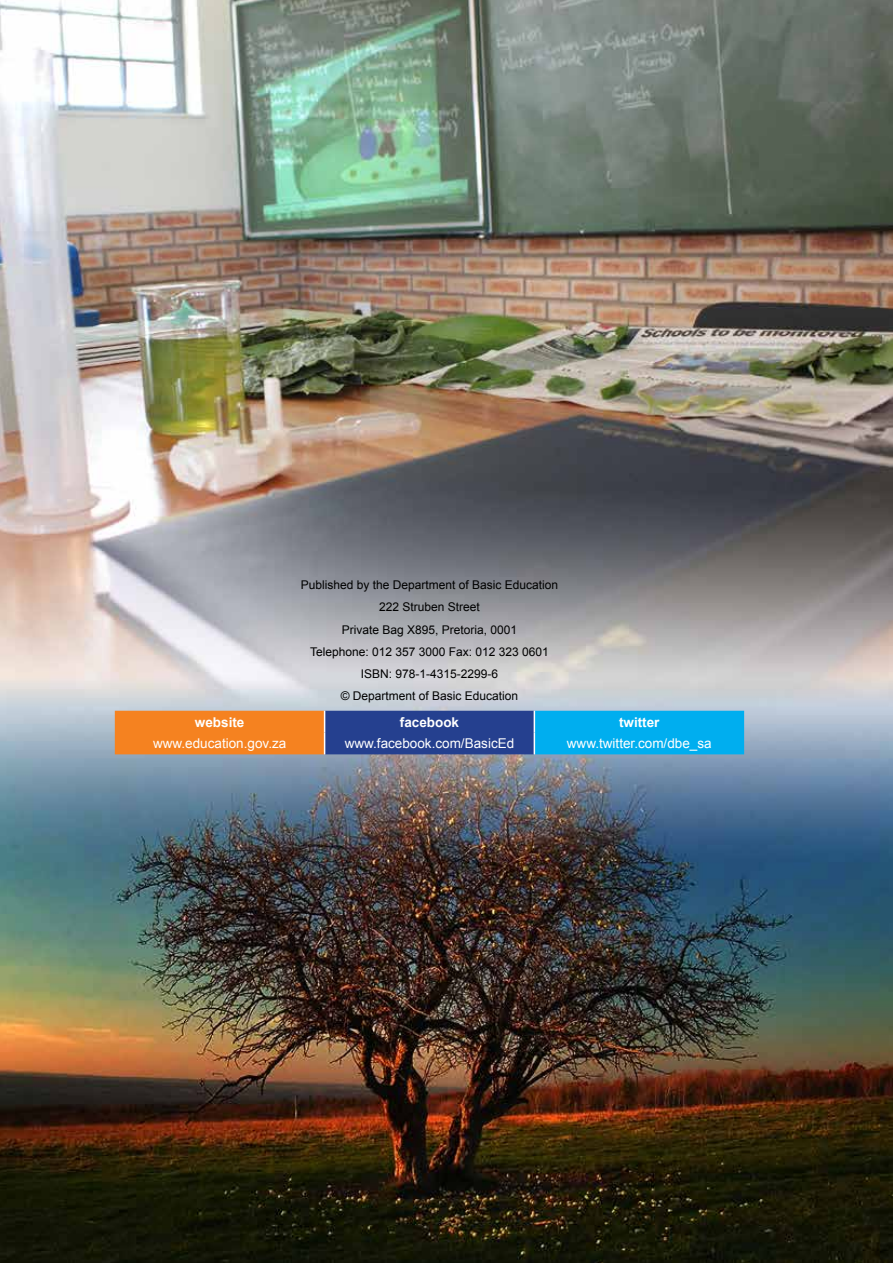
<style>
.page{position:relative;width:893px;height:1263px;background:#fff}
.page>*{position:absolute;margin:0;border:0;box-sizing:border-box;transform-origin:0 0}
.t1{font:13.5px "Arial";color:#fff}
.t2{font:700 13.5px "Arial";color:#fff}
.t3{font:12px/22.2px "Arial";color:#000;text-align:center}
</style>
<div class="page">
<img style="left:0;top:0;width:893px;height:1263px">
<svg style="left:115px;top:711px;width:629px;height:43px;background:#5e7b8a"></svg>
<p class="t3" style="left:301px;top:574px;width:259px">Published by the Department of Basic Education<br>222 Struben Street<br>Private Bag X895, Pretoria, 0001<br>Telephone: 012 357 3000 Fax: 012 323 0601<br>ISBN: 978-1-4315-2299-6<br>© Department of Basic Education</p>
<p class="t2" style="left:195px;top:713px;width:51px">website</p>
<p class="t2" style="left:400px;top:713px;width:61px">facebook</p>
<p class="t2" style="left:619px;top:713px;width:42px">twitter</p>
<p class="t1" style="left:153px;top:735px;width:135px">www.education.gov.za</p>
<p class="t1" style="left:345px;top:735px;width:171px">www.facebook.com/BasicEd</p>
<p class="t1" style="left:567px;top:735px;width:146px">www.twitter.com/dbe_sa</p>
</div>
